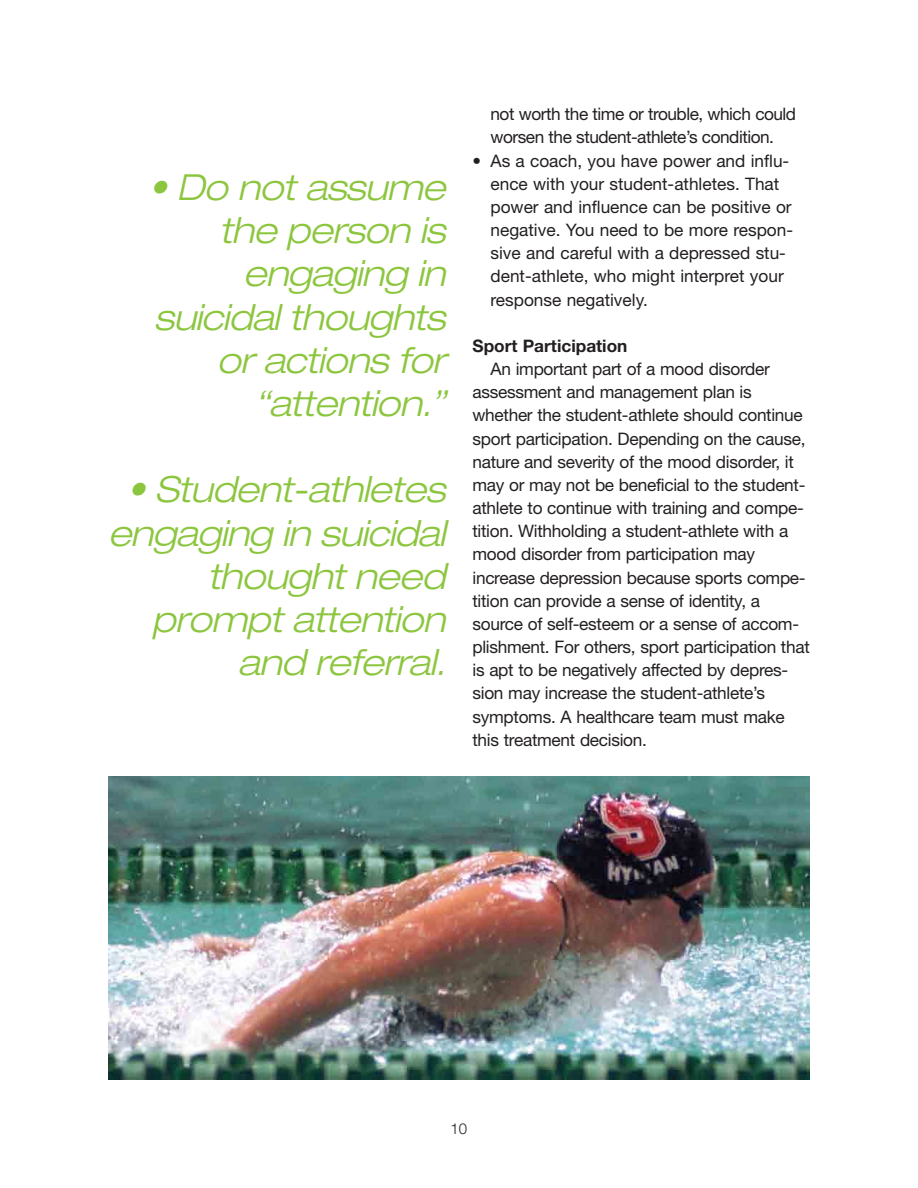
<style>
.page{position:relative;width:918px;height:1188px;background:#fff}
.page>*{position:absolute;margin:0;border:0;box-sizing:border-box;transform-origin:0 0}
.t1{font:italic 300 expanded 36px/43.2px "Helvetica Neue";color:#8cc63f;text-align:right}
.t2{font:17.25px/23.1px "Helvetica Neue";letter-spacing:-.015em;color:#231f20}
.t3{font:700 17.25px "Helvetica Neue";color:#231f20}
.t4{font:300 15px "Helvetica Neue";color:#231f20}
</style>
<div class="page">
<img style="left:108px;top:776px;width:701px;height:303px">
<h1 class="t1" style="left:149px;top:169px;width:305px">• Do not assume the person is engaging in suicidal thoughts or actions for “attention.”</h1>
<h1 class="t1" style="left:108px;top:471px;width:346px">• Student-athletes engaging in suicidal thought need prompt attention and referral.</h1>
<p class="t2" style="left:491px;top:104px;width:307px">not worth the time or trouble, which could worsen the student-athlete’s condition.</p>
<p class="t2" style="left:491px;top:151px;width:304px;text-indent:-18px">• As a coach, you have power and influ&shy;ence with your student-athletes. That power and influence can be positive or negative. You need to be more respon&shy;sive and careful with a depressed stu&shy;dent-athlete, who might interpret your response negatively.</p>
<p class="t3" style="left:472px;top:340px;width:157px">Sport Participation</p>
<p class="t2" style="left:472px;top:359px;width:339px;text-indent:18px">An important part of a mood disorder assessment and management plan is whether the student-athlete should continue sport participation. Depending on the cause, nature and severity of the mood disorder, it may or may not be beneficial to the student&shy;athlete to continue with training and compe&shy;tition. Withholding a student-athlete with a mood disorder from participation may increase depression because sports compe&shy;tition can provide a sense of identity, a source of self-esteem or a sense of accom&shy;plishment. For others, sport participation that is apt to be negatively affected by depres&shy;sion may increase the student-athlete’s symptoms. A healthcare team must make this treatment decision.</p>
<p class="t4" style="left:451px;top:1123px;width:18px">10</p>
</div>
